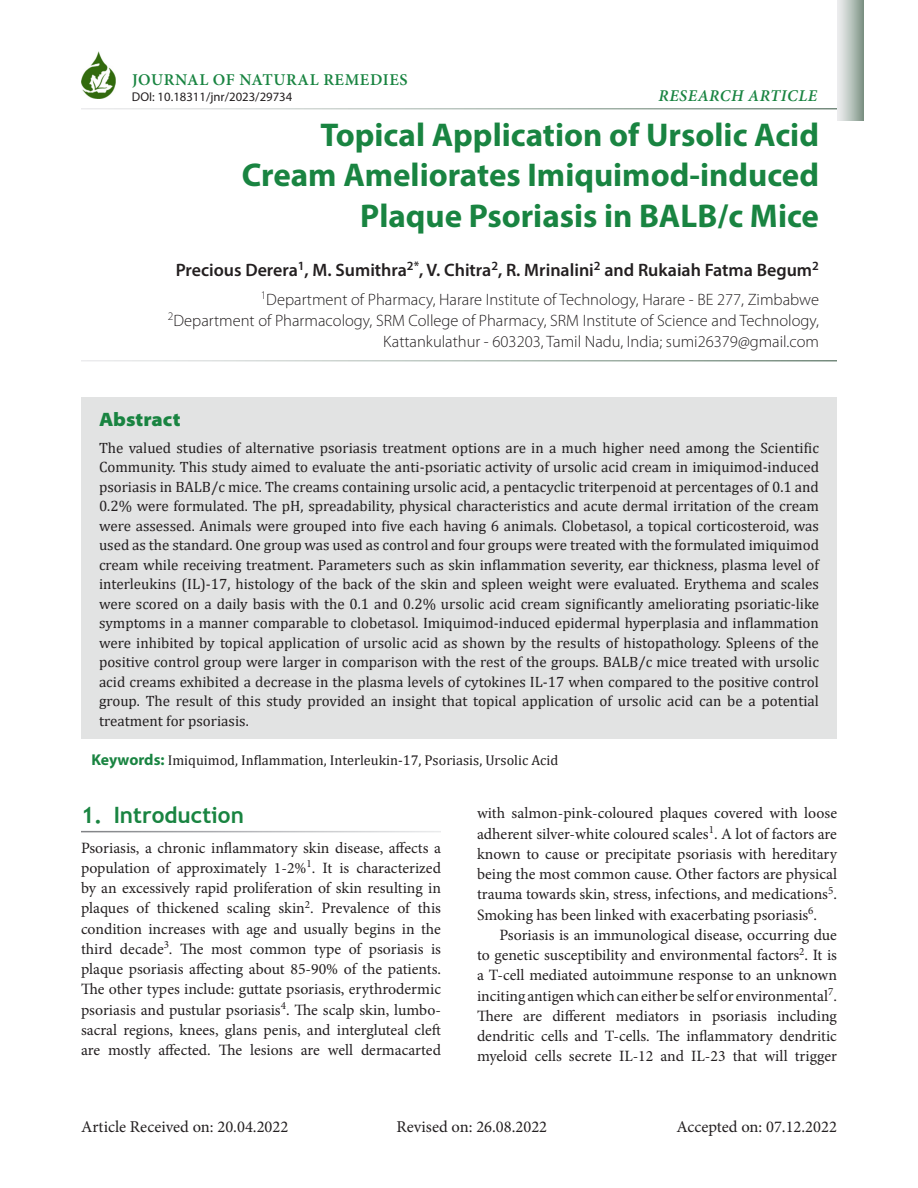
<style>
.page{position:relative;width:918px;height:1188px;background:#fff}
.page>*{position:absolute;margin:0;border:0;box-sizing:border-box;transform-origin:0 0}
.Chapter_Name{font:700 33px/40.5px "Myriad Pro";color:#198441;text-align:right}
.A-level{font:700 22.5px "Trebuchet MS";color:#198441}
.Abstract-head{font:900 semi-expanded 19.5px "Myriad Pro";color:#198441}
.Author_Name{font:600 18px "Myriad Pro";color:#231f20}
.Affiliation{font:300 16.5px/21px "Myriad Pro";color:#231f20;text-align:right}
.Body_Text_1st_para{font:16.5px "Minion Pro";color:#231f20}
.Jrnl_Name{font:600 16.5px "Minion Pro";letter-spacing:.035em;color:#198441}
.Jrnl_Name-2{font:italic 600 16.5px "Minion Pro";letter-spacing:.035em;color:#198441}
.Text{font:15.75px/20.2px "Minion Pro";color:#231f20;text-align:justify}
.Text_Ind{font:15.75px/20.2px "Minion Pro";color:#231f20;text-align:justify}
.Abstract-text{font:15px/19.5px "Cambria";color:#231f20;text-align:justify}
.Keyword{font:14.25px "Cambria";color:#231f20}
.t1{font:12.75px "Myriad Pro";color:#231f20}
.s1{font-family:"Myriad Pro";font-weight:700;font-size:15.75px;color:#198441}
</style>
<div class="page">
<svg style="left:837px;top:0;width:27px;height:121px;background:#b8c3bd"></svg>
<img style="left:81px;top:52px;width:35px;height:46px">
<div style="left:81px;top:398px;width:756px;height:341px;background:#e2e3e3"></div>
<p class="Jrnl_Name" style="left:132px;top:68px;width:277px">JOURNAL OF NATURAL REMEDIES</p>
<p class="t1" style="left:132px;top:89px;width:162px">DOI: 10.18311/jnr/2023/29734</p>
<p class="Jrnl_Name-2" style="left:659px;top:84px;width:160px">RESEARCH ARTICLE</p>
<p class="Chapter_Name" style="left:242px;top:113px;width:579px">Topical Application of Ursolic Acid<br>Cream Ameliorates Imiquimod-induced<br>Plaque Psoriasis in BALB/c Mice</p>
<p class="Author_Name" style="left:176px;top:259px;width:645px">Precious Derera<sup>1</sup>, M. Sumithra<sup>2*</sup>, V. Chitra<sup>2</sup>, R. Mrinalini<sup>2</sup> and Rukaiah Fatma Begum<sup>2</sup></p>
<p class="Affiliation" style="left:168px;top:288px;width:653px"><sup>1</sup>Department of Pharmacy, Harare Institute of Technology, Harare - BE 277, Zimbabwe<br><sup>2</sup>Department of Pharmacology, SRM College of Pharmacy, SRM Institute of Science and Technology,<br>Kattankulathur - 603203, Tamil Nadu, India; sumi26379@gmail.com</p>
<p class="Abstract-head" style="left:99px;top:406px;width:83px">Abstract</p>
<p class="Abstract-text" style="left:99px;top:438px;width:722px">The valued studies of alternative psoriasis treatment options are in a much higher need among the Scientific Community. This study aimed to evaluate the anti-psoriatic activity of ursolic acid cream in imiquimod-induced psoriasis in BALB/c mice. The creams containing ursolic acid, a pentacyclic triterpenoid at percentages of 0.1 and 0.2% were formulated. The pH, spreadability, physical characteristics and acute dermal irritation of the cream were assessed. Animals were grouped into five each having 6 animals. Clobetasol, a topical corticosteroid, was used as the standard. One group was used as control and four groups were treated with the formulated imiquimod cream while receiving treatment. Parameters such as skin inflammation severity, ear thickness, plasma level of interleukins (IL)-17, histology of the back of the skin and spleen weight were evaluated. Erythema and scales were scored on a daily basis with the 0.1 and 0.2% ursolic acid cream significantly ameliorating psoriatic-like symptoms in a manner comparable to clobetasol. Imiquimod-induced epidermal hyperplasia and inflammation were inhibited by topical application of ursolic acid as shown by the results of histopathology. Spleens of the positive control group were larger in comparison with the rest of the groups. BALB/c mice treated with ursolic acid creams exhibited a decrease in the plasma levels of cytokines IL-17 when compared to the positive control group. The result of this study provided an insight that topical application of ursolic acid can be a potential treatment for psoriasis.</p>
<p class="Keyword" style="left:92px;top:751px;width:468px"><span class="s1">Keywords:</span> Imiquimod, Inflammation, Interleukin-17, Psoriasis, Ursolic Acid</p>
<p class="A-level" style="left:81px;top:801px;width:164px">1. Introduction</p>
<p class="Text" style="left:81px;top:838px;width:362px">Psoriasis, a chronic inflammatory skin disease, affects a population of approximately 1-2%<sup>1</sup>. It is characterized by an excessively rapid proliferation of skin resulting in plaques of thickened scaling skin<sup>2</sup>. Prevalence of this condition increases with age and usually begins in the third decade<sup>3</sup>. The most common type of psoriasis is plaque psoriasis affecting about 85-90% of the patients.<br>The other types include: guttate psoriasis, erythrodermic psoriasis and pustular psoriasis<sup>4</sup>. The scalp skin, lumbo&shy;sacral regions, knees, glans penis, and intergluteal cleft are mostly affected. The lesions are well dermacarted</p>
<p class="Text" style="left:477px;top:803px;width:362px">with salmon-pink-coloured plaques covered with loose adherent silver-white coloured scales<sup>1</sup>. A lot of factors are known to cause or precipitate psoriasis with hereditary being the most common cause. Other factors are physical trauma towards skin, stress, infections, and medications<sup>5</sup>.<br>Smoking has been linked with exacerbating psoriasis<sup>6</sup>.</p>
<p class="Text_Ind" style="left:477px;top:925px;width:362px;text-indent:22px">Psoriasis is an immunological disease, occurring due to genetic susceptibility and environmental factors<sup>2</sup>. It is a T-cell mediated autoimmune response to an unknown inciting antigen which can either be self or environmental<sup>7</sup>.<br>There are different mediators in psoriasis including dendritic cells and T-cells. The inflammatory dendritic myeloid cells secrete IL-12 and IL-23 that will trigger</p>
<p class="Body_Text_1st_para" style="left:81px;top:1116px;width:209px">Article Received on: 20.04.2022</p>
<p class="Body_Text_1st_para" style="left:396px;top:1116px;width:152px">Revised on: 26.08.2022</p>
<p class="Body_Text_1st_para" style="left:676px;top:1116px;width:162px">Accepted on: 07.12.2022</p>
</div>
